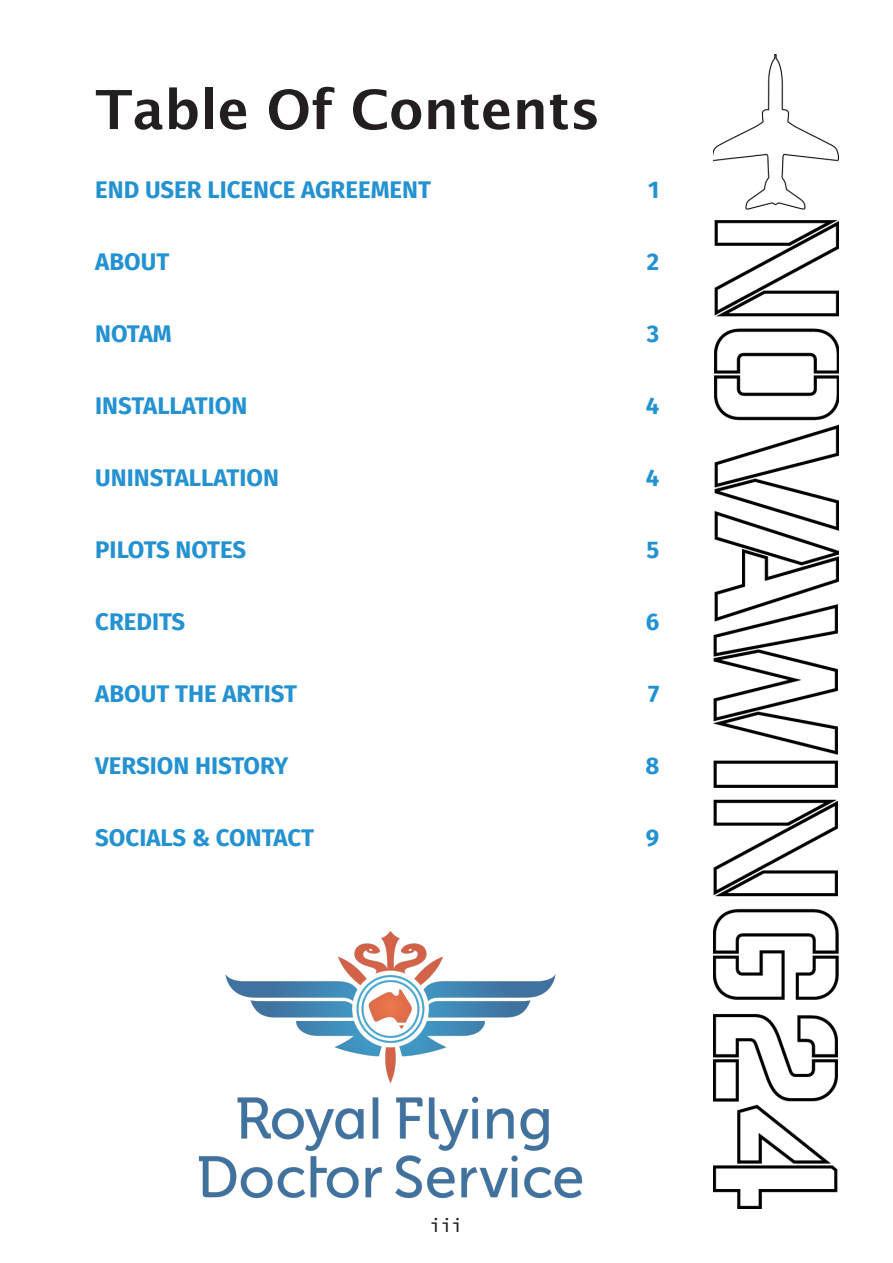
<style>
.page{position:relative;width:893px;height:1263px;background:#fff}
.page>*{position:absolute;margin:0;border:0;box-sizing:border-box;transform-origin:0 0}
.Readme_Heading_A1{font:600 54px "Lucida Sans";color:#231f20}
.t1{font:700 24px "Fira Sans";color:#2492d1}
.t2{font:18px "Lucida Console";color:#231f20}
</style>
<div class="page">
<img style="left:713px;top:54px;width:126px;height:1155px">
<img style="left:198px;top:931px;width:385px;height:268px">
<p class="Readme_Heading_A1" style="left:95px;top:79px;width:507px">Table Of Contents</p>
<p class="t1" style="left:95px;top:169px;width:337px">END USER LICENCE AGREEMENT</p>
<p class="t1" style="left:648px;top:169px;width:13px">1</p>
<p class="t1" style="left:95px;top:241px;width:76px">ABOUT</p>
<p class="t1" style="left:647px;top:241px;width:14px">2</p>
<p class="t1" style="left:95px;top:313px;width:78px">NOTAM</p>
<p class="t1" style="left:647px;top:313px;width:14px">3</p>
<p class="t1" style="left:95px;top:385px;width:154px">INSTALLATION</p>
<p class="t1" style="left:646px;top:385px;width:15px">4</p>
<p class="t1" style="left:95px;top:457px;width:185px">UNINSTALLATION</p>
<p class="t1" style="left:646px;top:457px;width:15px">4</p>
<p class="t1" style="left:95px;top:529px;width:153px">PILOTS NOTES</p>
<p class="t1" style="left:646px;top:529px;width:14px">5</p>
<p class="t1" style="left:95px;top:601px;width:92px">CREDITS</p>
<p class="t1" style="left:646px;top:601px;width:15px">6</p>
<p class="t1" style="left:95px;top:673px;width:203px">ABOUT THE ARTIST</p>
<p class="t1" style="left:648px;top:673px;width:13px">7</p>
<p class="t1" style="left:95px;top:745px;width:195px">VERSION HISTORY</p>
<p class="t1" style="left:645px;top:745px;width:15px">8</p>
<p class="t1" style="left:95px;top:817px;width:220px">SOCIALS &amp; CONTACT</p>
<p class="t1" style="left:646px;top:817px;width:15px">9</p>
<p class="t2" style="left:430px;top:1217px;width:34px">iii</p>
</div>
